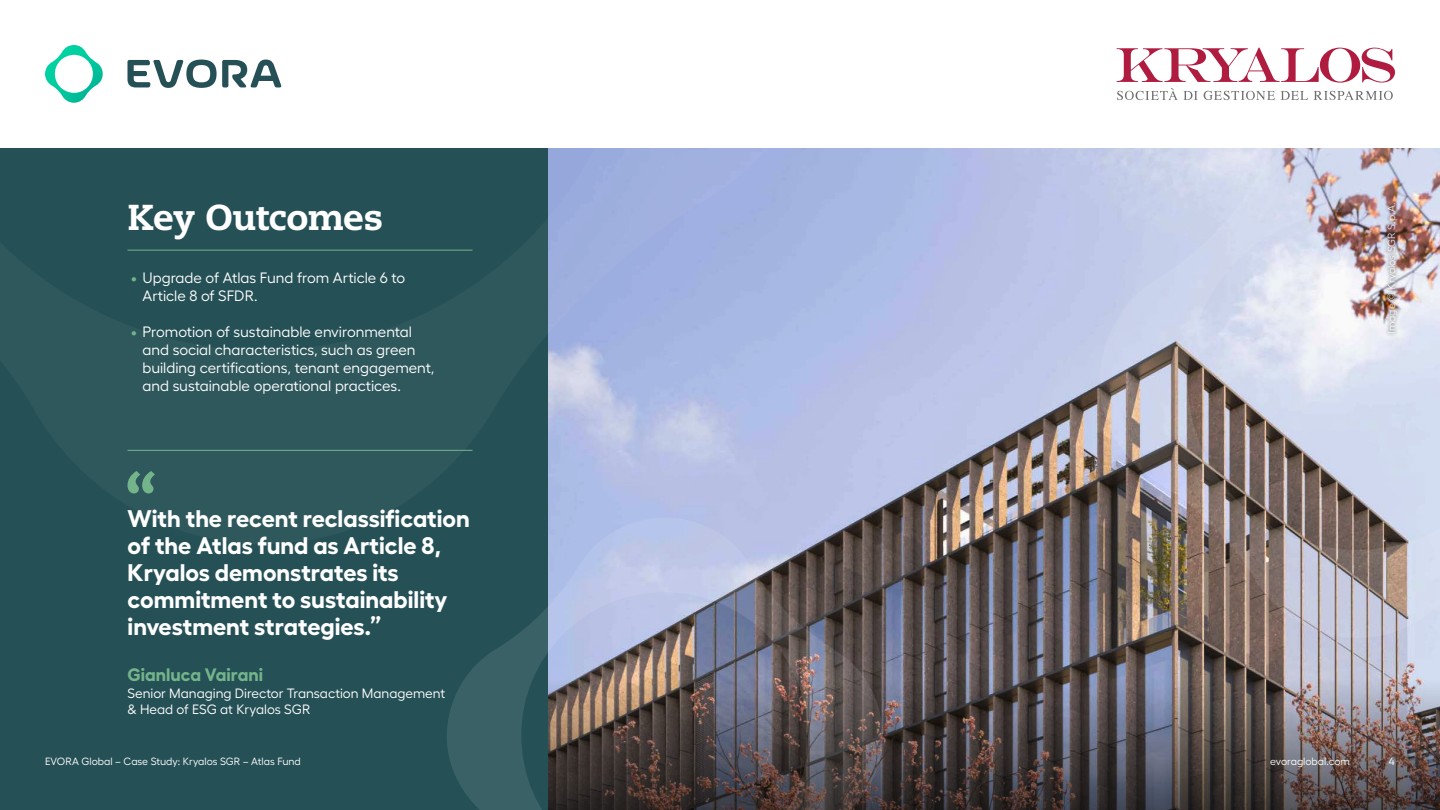
<style>
.page{position:relative;width:1440px;height:810px;background:#fff}
.page>*{position:absolute;margin:0;border:0;box-sizing:border-box;transform-origin:0 0}
.t1{font:800 36px "Caecilia LT Pro 85";letter-spacing:-.01em;color:#fff}
.t2{font:700 24px/27px "Hellix";letter-spacing:-.005em;color:#fff}
.t3{font:700 18px "Hellix";letter-spacing:.005em;color:#74b48b}
.t4{font:15px/18px "Hellix";letter-spacing:-.005em;color:#fff}
.t5{font:13.5px/16.5px "Hellix";color:#fff}
.t6{font:10.5px "Hellix";color:#fff}
.s1{font-weight:700;color:#74b48b}
</style>
<div class="page">
<img style="left:837px;top:148px;width:603px;height:662px">
<div style="left:0;top:148px;width:548px;height:662px;background:#255056"></div>
<img style="left:1099px;top:148px;width:341px;height:490px">
<img style="left:447px;top:512px;width:442px;height:298px">
<svg style="left:127px;top:148px;width:710px;height:396px"></svg>
<svg style="left:127px;top:60px;width:155px;height:28px"></svg>
<svg style="left:45px;top:45px;width:58px;height:58px"></svg>
<svg style="left:1117px;top:48px;width:278px;height:52px"></svg>
<hr style="left:128px;top:250px;width:344px;height:1px;background:#74b48b">
<hr style="left:128px;top:450px;width:344px;height:1px;background:#74b48b">
<svg style="left:127px;top:471px;width:28px;height:22px"></svg>
<div style="left:1384px;top:199px;width:17px;height:138px;background:#000;opacity:.95"></div>
<p class="t1" style="left:128px;top:193px;width:257px">Key Outcomes</p>
<p class="t4" style="left:142px;top:267px;width:264px;text-indent:-11px"><span class="s1">•</span> Upgrade of Atlas Fund from Article 6 to<br>Article 8 of SFDR.</p>
<p class="t4" style="left:142px;top:321px;width:294px;text-indent:-11px"><span class="s1">•</span> Promotion of sustainable environmental and social characteristics, such as green building certifications, tenant engagement, and sustainable operational practices.</p>
<p class="t6" style="left:1383px;top:334px;width:133px;rotate:-90deg">Image © Kryalos SGR S.p.A.</p>
<p class="t2" style="left:128px;top:502px;width:344px">With the recent reclassification of the Atlas fund as Article 8,<br>Kryalos demonstrates its commitment to sustainability investment strategies.”</p>
<p class="t3" style="left:128px;top:660px;width:137px">Gianluca Vairani</p>
<p class="t5" style="left:128px;top:683px;width:319px">Senior Managing Director Transaction Management &amp; Head of ESG at Kryalos SGR</p>
<p class="t6" style="left:45px;top:753px;width:257px">EVORA Global – Case Study: Kryalos SGR – Atlas Fund</p>
<p class="t6" style="left:1270px;top:753px;width:81px">evoraglobal.com</p>
<p class="t6" style="left:1389px;top:753px;width:8px">4</p>
</div>
